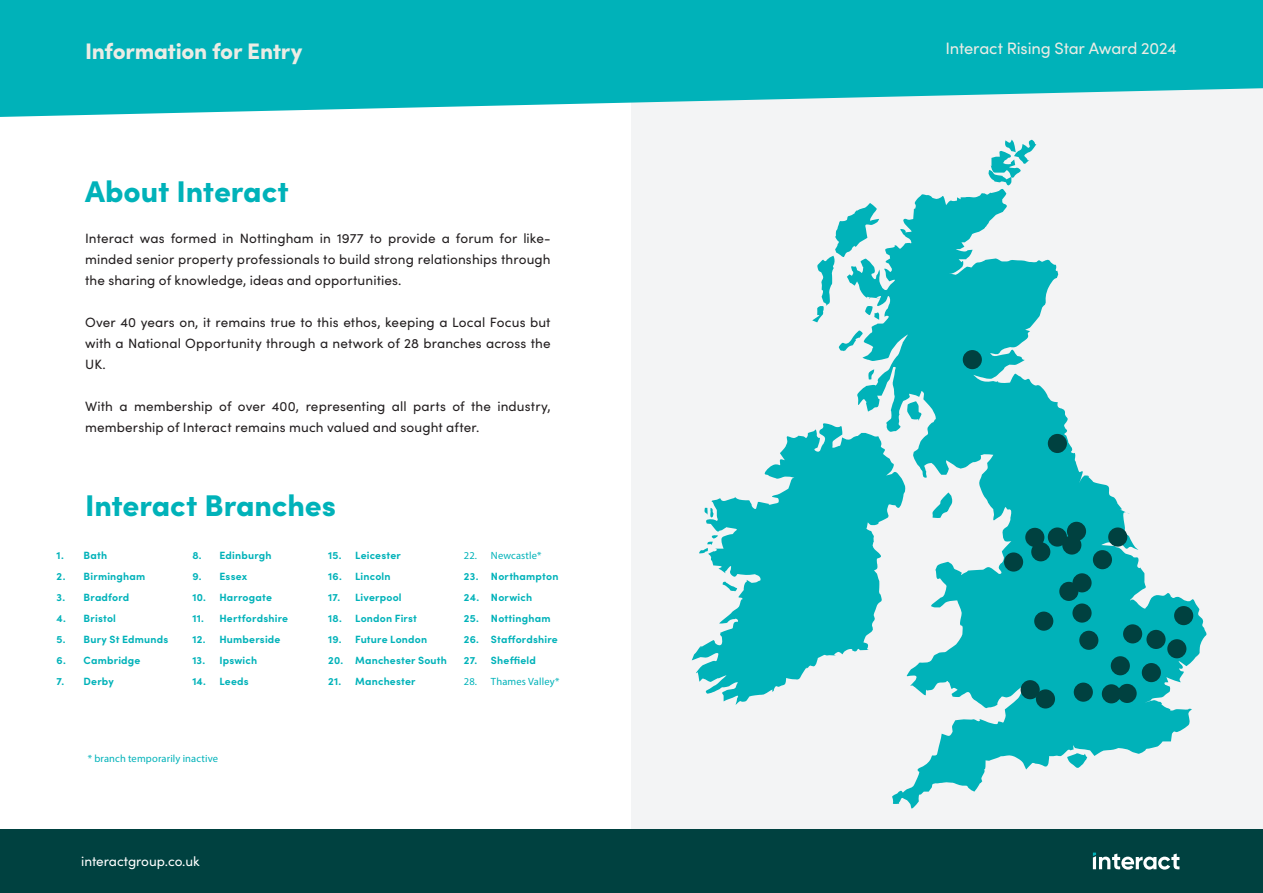
<style>
.page{position:relative;width:1263px;height:893px;background:#fff}
.page>*{position:absolute;margin:0;border:0;box-sizing:border-box;transform-origin:0 0}
.t1{font:900 30px "Sofia Pro";letter-spacing:-.005em;color:#00b2b9}
.t2{font:900 22.5px "Sofia Pro";letter-spacing:-.015em;color:#ebece5}
.t3{font:16.5px "Sofia Pro";letter-spacing:-.015em;color:#ebece5}
.t4{font:13.5px/21px "Sofia Pro";letter-spacing:.01em;color:#231f20;text-align:justify}
.t5{font:13.5px "Sofia Pro";color:#fff}
.t6{font:700 10.5px "Sofia Pro";letter-spacing:.02em;color:#00b2b9}
.t7{font:10.5px "Myriad Pro";letter-spacing:.01em;color:#00b2b9}
</style>
<div class="page">
<div style="left:631px;top:0;width:632px;height:893px;background:#f3f4f5"></div>
<div style="left:0;top:829px;width:1263px;height:64px;background:#004140"></div>
<svg style="left:0;top:0;width:1263px;height:117px;fill:#00b2b9"></svg>
<svg style="left:1093px;top:853px;width:86px;height:17px"></svg>
<svg style="left:857px;top:189px;width:350px;height:620px"></svg>
<svg style="left:988px;top:139px;width:49px;height:47px"></svg>
<svg style="left:812px;top:203px;width:67px;height:119px"></svg>
<svg style="left:838px;top:329px;width:25px;height:23px"></svg>
<svg style="left:868px;top:369px;width:6px;height:11px"></svg>
<svg style="left:907px;top:401px;width:15px;height:22px"></svg>
<svg style="left:932px;top:492px;width:20px;height:27px"></svg>
<svg style="left:692px;top:423px;width:213px;height:284px;fill:#00b2b9"></svg>
<svg style="left:704px;top:507px;width:9px;height:11px"></svg>
<svg style="left:698px;top:535px;width:20px;height:19px"></svg>
<svg style="left:723px;top:581px;width:14px;height:10px"></svg>
<svg style="left:1067px;top:752px;width:21px;height:17px"></svg>
<div style="left:1036px;top:689px;width:19px;height:19px;background:#004140;border-radius:50%"></div>
<div style="left:1020px;top:680px;width:20px;height:19px;background:#004140;border-radius:50%"></div>
<div style="left:1034px;top:612px;width:19px;height:19px;background:#004140;border-radius:50%"></div>
<div style="left:963px;top:350px;width:19px;height:19px;background:#004140;border-radius:50%"></div>
<div style="left:1048px;top:434px;width:19px;height:19px;background:#004140;border-radius:50%"></div>
<div style="left:1025px;top:528px;width:19px;height:19px;background:#004140;border-radius:50%"></div>
<div style="left:1062px;top:535px;width:19px;height:20px;background:#004140;border-radius:50%"></div>
<div style="left:1031px;top:542px;width:19px;height:19px;background:#004140;border-radius:50%"></div>
<div style="left:1059px;top:582px;width:19px;height:19px;background:#004140;border-radius:50%"></div>
<div style="left:1072px;top:573px;width:19px;height:19px;background:#004140;border-radius:50%"></div>
<div style="left:1072px;top:603px;width:19px;height:20px;background:#004140;border-radius:50%"></div>
<div style="left:1174px;top:606px;width:19px;height:19px;background:#004140;border-radius:50%"></div>
<div style="left:1079px;top:631px;width:19px;height:19px;background:#004140;border-radius:50%"></div>
<div style="left:1074px;top:683px;width:19px;height:19px;background:#004140;border-radius:50%"></div>
<div style="left:1117px;top:684px;width:20px;height:19px;background:#004140;border-radius:50%"></div>
<div style="left:1142px;top:663px;width:19px;height:19px;background:#004140;border-radius:50%"></div>
<div style="left:1167px;top:639px;width:19px;height:19px;background:#004140;border-radius:50%"></div>
<div style="left:1146px;top:630px;width:19px;height:19px;background:#004140;border-radius:50%"></div>
<div style="left:1123px;top:624px;width:19px;height:19px;background:#004140;border-radius:50%"></div>
<div style="left:1111px;top:656px;width:19px;height:19px;background:#004140;border-radius:50%"></div>
<div style="left:1102px;top:684px;width:19px;height:19px;background:#004140;border-radius:50%"></div>
<div style="left:1004px;top:552px;width:19px;height:20px;background:#004140;border-radius:50%"></div>
<div style="left:1093px;top:550px;width:19px;height:19px;background:#004140;border-radius:50%"></div>
<div style="left:1048px;top:527px;width:19px;height:20px;background:#004140;border-radius:50%"></div>
<div style="left:1108px;top:527px;width:19px;height:20px;background:#004140;border-radius:50%"></div>
<div style="left:1067px;top:522px;width:19px;height:19px;background:#004140;border-radius:50%"></div>
<p class="t2" style="left:85px;top:34px;width:219px">Information for Entry</p>
<p class="t1" style="left:85px;top:168px;width:205px">About Interact</p>
<p class="t4" style="left:85px;top:227px;width:467px">Interact was formed in Nottingham in 1977 to provide a forum for like&shy;minded senior property professionals to build strong relationships through the sharing of knowledge, ideas and opportunities.</p>
<p class="t4" style="left:85px;top:311px;width:467px">Over 40 years on, it remains true to this ethos, keeping a Local Focus but with a National Opportunity through a network of 28 branches across the UK.</p>
<p class="t4" style="left:85px;top:395px;width:467px">With a membership of over 400, representing all parts of the industry, membership of Interact remains much valued and sought after.</p>
<p class="t1" style="left:85px;top:482px;width:252px">Interact Branches</p>
<p class="t6" style="left:57px;top:547px;width:52px">1. Bath</p>
<p class="t6" style="left:57px;top:568px;width:90px">2. Birmingham</p>
<p class="t6" style="left:57px;top:589px;width:74px">3. Bradford</p>
<p class="t6" style="left:57px;top:610px;width:61px">4. Bristol</p>
<p class="t6" style="left:57px;top:631px;width:113px">5. Bury St Edmunds</p>
<p class="t6" style="left:57px;top:652px;width:85px">6. Cambridge</p>
<p class="t6" style="left:57px;top:673px;width:59px">7. Derby</p>
<p class="t6" style="left:192px;top:547px;width:81px">8. Edinburgh</p>
<p class="t6" style="left:192px;top:568px;width:56px">9. Essex</p>
<p class="t6" style="left:192px;top:589px;width:81px">10. Harrogate</p>
<p class="t6" style="left:192px;top:610px;width:97px">11. Hertfordshire</p>
<p class="t6" style="left:192px;top:631px;width:90px">12. Humberside</p>
<p class="t6" style="left:192px;top:652px;width:66px">13. Ipswich</p>
<p class="t6" style="left:192px;top:673px;width:58px">14. Leeds</p>
<p class="t6" style="left:328px;top:547px;width:74px">15. Leicester</p>
<p class="t6" style="left:328px;top:568px;width:64px">16. Lincoln</p>
<p class="t6" style="left:328px;top:589px;width:75px">17. Liverpool</p>
<p class="t6" style="left:328px;top:610px;width:90px">18. London First</p>
<p class="t6" style="left:328px;top:631px;width:101px">19. Future London</p>
<p class="t6" style="left:328px;top:652px;width:120px">20. Manchester South</p>
<p class="t6" style="left:328px;top:673px;width:89px">21. Manchester</p>
<p class="t7" style="left:464px;top:549px;width:79px">22. Newcastle*</p>
<p class="t6" style="left:464px;top:568px;width:96px">23. Northampton</p>
<p class="t6" style="left:464px;top:589px;width:70px">24. Norwich</p>
<p class="t6" style="left:464px;top:610px;width:88px">25. Nottingham</p>
<p class="t6" style="left:464px;top:631px;width:95px">26. Staffordshire</p>
<p class="t6" style="left:464px;top:652px;width:74px">27. Sheffield</p>
<p class="t7" style="left:464px;top:675px;width:97px">28. Thames Valley*</p>
<p class="t7" style="left:88px;top:752px;width:132px">* branch temporarily inactive</p>
<p class="t5" style="left:81px;top:852px;width:120px">interactgroup.co.uk</p>
<p class="t3" style="left:945px;top:37px;width:233px">Interact Rising Star Award 2024</p>
</div>
